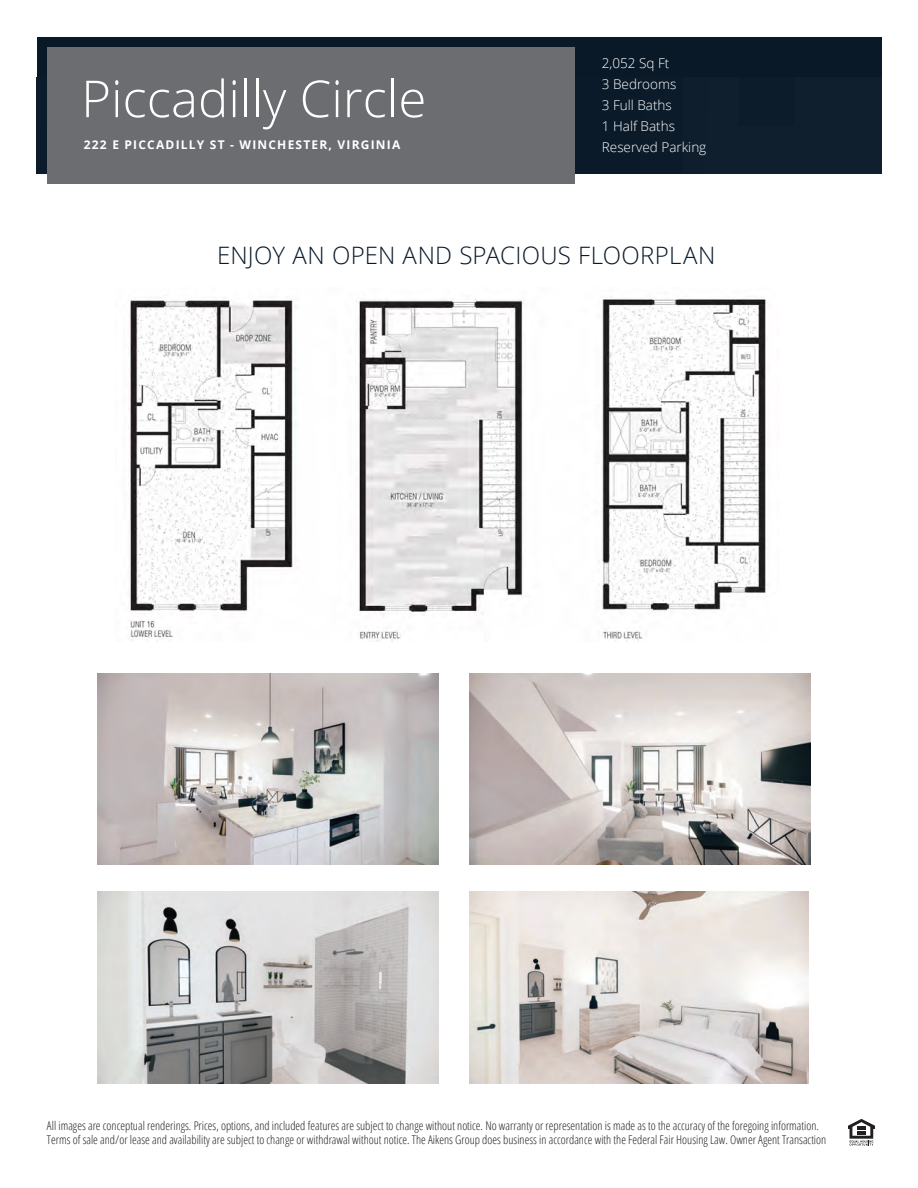
<style>
.page{position:relative;width:918px;height:1188px;background:#fff}
.page>*{position:absolute;margin:0;border:0;box-sizing:border-box;transform-origin:0 0}
.t1{font:300 51px "Open Sans";color:#fff}
.t2{font:300 24px "Open Sans";letter-spacing:.015em;color:#091928}
.t3{font:300 13.5px/21px "Open Sans";color:#fff}
.t4{font:300 12px/13.5px "Open Sans Condensed";color:#231f20}
.t5{font:700 12px "Open Sans";letter-spacing:.1em;color:#fff}
</style>
<div class="page">
<img style="left:98px;top:673px;width:341px;height:192px">
<img style="left:469px;top:673px;width:341px;height:192px">
<img style="left:98px;top:891px;width:341px;height:192px">
<img style="left:469px;top:892px;width:340px;height:191px">
<img style="left:129px;top:299px;width:637px;height:342px">
<div style="left:37px;top:37px;width:844px;height:136px;background:#091928"></div>
<div style="left:48px;top:47px;width:527px;height:137px;background:#6c6d70"></div>
<svg style="left:848px;top:1119px;width:27px;height:27px"></svg>
<h1 class="t1" style="left:81px;top:64px;width:347px">Piccadilly Circle</h1>
<p class="t5" style="left:84px;top:136px;width:318px">222 E PICCADILLY ST - WINCHESTER, VIRGINIA</p>
<p class="t3" style="left:602px;top:53px;width:106px">2,052 Sq Ft<br>3 Bedrooms<br>3 Full Baths<br>1 Half Baths<br>Reserved Parking</p>
<h2 class="t2" style="left:217px;top:239px;width:500px">ENJOY AN OPEN AND SPACIOUS FLOORPLAN</h2>
<p class="t4" style="left:47px;top:1119px;width:781px">All images are conceptual renderings. Prices, options, and included features are subject to change without notice. No warranty or representation is made as to the accuracy of the foregoing information.<br>Terms of sale and/or lease and availability are subject to change or withdrawal without notice. The Aikens Group does business in accordance with the Federal Fair Housing Law. Owner Agent Transaction</p>
</div>
